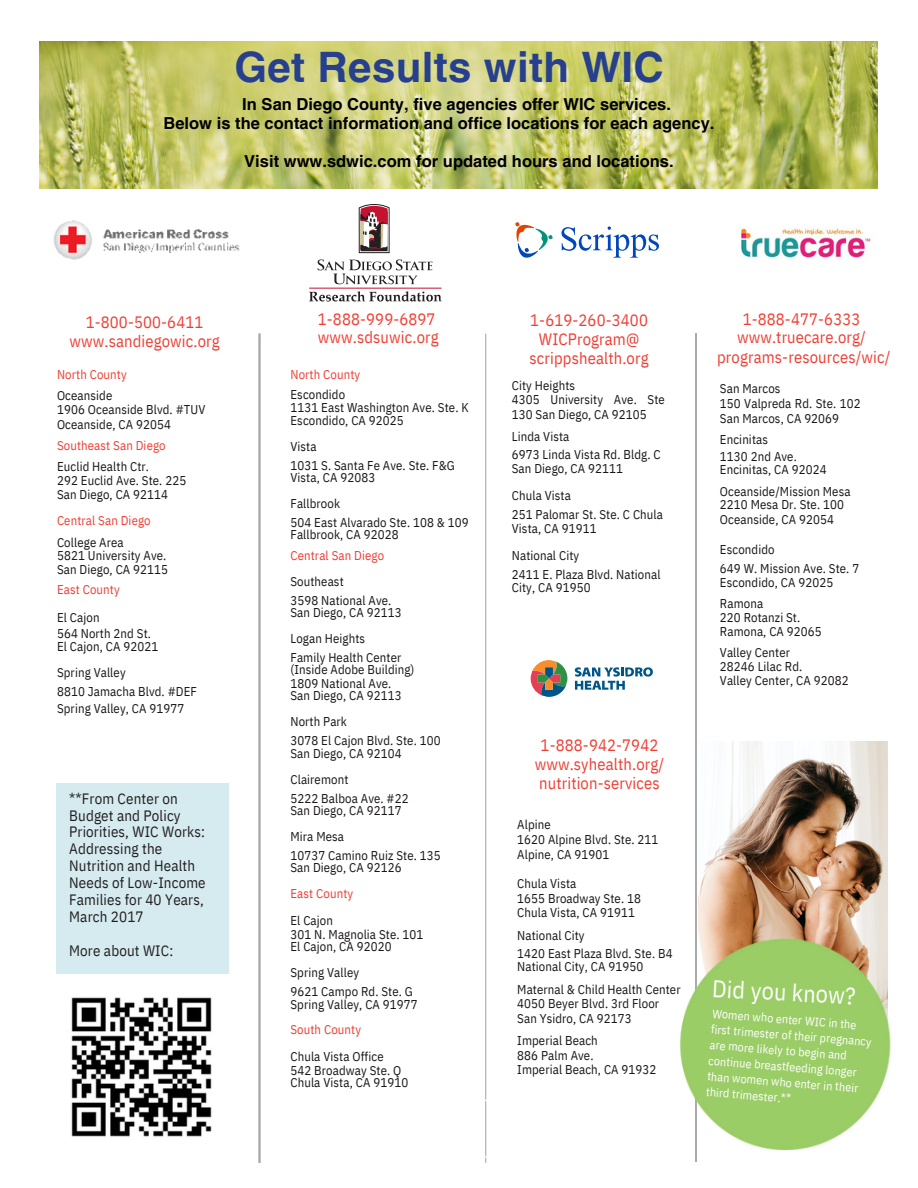
<style>
.page{position:relative;width:918px;height:1188px;background:#fff}
.page>*{position:absolute;margin:0;border:0;box-sizing:border-box;transform-origin:0 0}
.t1{font:700 42px "Helvetica LT Pro";letter-spacing:.01em;color:#26408f}
.t2{font:24px "IBM Plex Sans Cond";color:#fff}
.t3{font:700 16.5px "Helvetica LT Pro";color:#000}
.t4{font:16.5px/18px "IBM Plex Sans Cond";letter-spacing:.01em;color:#ef3f34;text-align:center}
.t5{font:16.5px/19.2px "IBM Plex Sans Cond";letter-spacing:.01em;color:#ef3e34;text-align:center}
.t6{font:15px/16.8px "IBM Plex Sans Cond";letter-spacing:.01em;color:#231f20}
.t7{font:12.75px/14.7px "IBM Plex Sans Cond";letter-spacing:.01em;color:#1a1617}
.t8{font:12.75px "IBM Plex Sans Cond";letter-spacing:.01em;color:#ef3f34}
.t9{font:12.75px "IBM Plex Sans Cond";letter-spacing:.01em;color:#ef3e34}
.t10{font:12px/15.8px "IBM Plex Sans Cond";color:#fff}
</style>
<div class="page">
<img style="left:39px;top:41px;width:838px;height:148px">
<div style="left:56px;top:783px;width:172px;height:191px;background:#d5ebf0"></div>
<hr style="left:485px;top:334px;width:1px;height:829px;background:#aaaaac">
<hr style="left:695px;top:334px;width:2px;height:828px;background:#aaaaac">
<img style="left:699px;top:741px;width:189px;height:191px">
<img style="left:53px;top:220px;width:187px;height:40px">
<img style="left:258px;top:333px;width:3px;height:829px">
<svg style="left:309px;top:291px;width:133px;height:11px"></svg>
<hr style="left:309px;top:288px;width:133px;height:1px;background:#c41230">
<svg style="left:318px;top:204px;width:115px;height:80px"></svg>
<svg style="left:575px;top:667px;width:78px;height:23px"></svg>
<svg style="left:531px;top:660px;width:36px;height:37px"></svg>
<svg style="left:515px;top:222px;width:38px;height:36px"></svg>
<svg style="left:561px;top:226px;width:98px;height:32px"></svg>
<img style="left:485px;top:932px;width:406px;height:231px">
<img style="left:741px;top:228px;width:130px;height:30px">
<img style="left:71px;top:997px;width:141px;height:140px">
<p class="t1" style="left:234px;top:52px;width:431px">Get Results with WIC</p>
<p class="t3" style="left:242px;top:98px;width:430px">In San Diego County, five agencies offer WIC services.</p>
<p class="t3" style="left:163px;top:117px;width:553px">Below is the contact information and office locations for each agency.</p>
<p class="t3" style="left:244px;top:155px;width:431px">Visit www.sdwic.com for updated hours and locations.</p>
<p class="t4" style="left:69px;top:312px;width:152px;line-height:19.2px">1-800-500-6411 www.sandiegowic.org</p>
<p class="t4" style="left:318px;top:310px;width:122px;text-align:left">1-888-999-6897 www.sdsuwic.org</p>
<p class="t5" style="left:530px;top:310px;width:120px">1-619-260-3400<br>WICProgram@ scrippshealth.org</p>
<p class="t8" style="left:290px;top:365px;width:71px">North County</p>
<p class="t7" style="left:290px;top:387px;width:56px">Escondido</p>
<p class="t7" style="left:290px;top:400px;width:180px">1131 East Washington Ave. Ste. K</p>
<p class="t7" style="left:290px;top:412px;width:115px">Escondido, CA 92025</p>
<p class="t7" style="left:290px;top:438px;width:28px">Vista</p>
<p class="t7" style="left:290px;top:457px;width:166px">1031 S. Santa Fe Ave. Ste. F&amp;G</p>
<p class="t7" style="left:290px;top:470px;width:86px">Vista, CA 92083</p>
<p class="t7" style="left:290px;top:496px;width:51px">Fallbrook</p>
<p class="t7" style="left:290px;top:515px;width:180px">504 East Alvarado Ste. 108 &amp; 109</p>
<p class="t7" style="left:290px;top:527px;width:110px">Fallbrook, CA 92028</p>
<p class="t9" style="left:290px;top:547px;width:95px">Central San Diego</p>
<p class="t7" style="left:290px;top:573px;width:55px">Southeast</p>
<p class="t7" style="left:290px;top:592px;width:102px">3598 National Ave.</p>
<p class="t7" style="left:290px;top:605px;width:113px">San Diego, CA 92113</p>
<p class="t7" style="left:290px;top:631px;width:76px">Logan Heights</p>
<p class="t7" style="left:290px;top:650px;width:112px">Family Health Center</p>
<p class="t7" style="left:290px;top:662px;width:126px">(Inside Adobe Building)</p>
<p class="t7" style="left:290px;top:676px;width:102px">1809 National Ave.</p>
<p class="t7" style="left:290px;top:688px;width:113px">San Diego, CA 92113</p>
<p class="t7" style="left:290px;top:714px;width:58px">North Park</p>
<p class="t7" style="left:290px;top:733px;width:152px">3078 El Cajon Blvd. Ste. 100</p>
<p class="t7" style="left:290px;top:745px;width:113px">San Diego, CA 92104</p>
<p class="t7" style="left:290px;top:771px;width:59px">Clairemont</p>
<p class="t7" style="left:290px;top:790px;width:120px">5222 Balboa Ave. #22</p>
<p class="t7" style="left:290px;top:803px;width:113px">San Diego, CA 92117</p>
<p class="t7" style="left:290px;top:829px;width:55px">Mira Mesa</p>
<p class="t7" style="left:290px;top:848px;width:152px">10737 Camino Ruiz Ste. 135</p>
<p class="t7" style="left:290px;top:860px;width:113px">San Diego, CA 92126</p>
<p class="t9" style="left:290px;top:885px;width:64px">East County</p>
<p class="t7" style="left:290px;top:913px;width:44px">El Cajon</p>
<p class="t7" style="left:290px;top:927px;width:134px">301 N. Magnolia Ste. 101</p>
<p class="t7" style="left:290px;top:939px;width:103px">El Cajon, CA 92020</p>
<p class="t7" style="left:290px;top:965px;width:70px">Spring Valley</p>
<p class="t7" style="left:290px;top:984px;width:124px">9621 Campo Rd. Ste. G</p>
<p class="t7" style="left:290px;top:996px;width:129px">Spring Valley, CA 91977</p>
<p class="t9" style="left:290px;top:1021px;width:72px">South County</p>
<p class="t7" style="left:290px;top:1049px;width:95px">Chula Vista Office</p>
<p class="t7" style="left:290px;top:1063px;width:112px">542 Broadway Ste. Q</p>
<p class="t7" style="left:290px;top:1075px;width:119px">Chula Vista, CA 91910</p>
<p class="t8" style="left:57px;top:366px;width:71px">North County</p>
<p class="t7" style="left:57px;top:388px;width:57px">Oceanside</p>
<p class="t7" style="left:57px;top:402px;width:150px">1906 Oceanside Blvd. #TUV</p>
<p class="t7" style="left:57px;top:416px;width:115px">Oceanside, CA 92054</p>
<p class="t8" style="left:57px;top:437px;width:110px">Southeast San Diego</p>
<p class="t7" style="left:57px;top:459px;width:94px">Euclid Health Ctr.</p>
<p class="t7" style="left:57px;top:473px;width:131px">292 Euclid Ave. Ste. 225</p>
<p class="t7" style="left:57px;top:487px;width:113px">San Diego, CA 92114</p>
<p class="t8" style="left:57px;top:512px;width:95px">Central San Diego</p>
<p class="t7" style="left:57px;top:535px;width:68px">College Area</p>
<p class="t7" style="left:57px;top:548px;width:111px">5821 University Ave.</p>
<p class="t7" style="left:57px;top:562px;width:113px">San Diego, CA 92115</p>
<p class="t9" style="left:57px;top:581px;width:64px">East County</p>
<p class="t7" style="left:57px;top:610px;width:44px">El Cajon</p>
<p class="t7" style="left:57px;top:626px;width:95px">564 North 2nd St.</p>
<p class="t7" style="left:57px;top:639px;width:103px">El Cajon, CA 92021</p>
<p class="t7" style="left:57px;top:665px;width:70px">Spring Valley</p>
<p class="t7" style="left:57px;top:684px;width:142px">8810 Jamacha Blvd. #DEF</p>
<p class="t7" style="left:57px;top:701px;width:129px">Spring Valley, CA 91977</p>
<p class="t7" style="left:512px;top:378px;width:65px">City Heights</p>
<p class="t7" style="left:512px;top:392px;width:155px">4305 University Ave. Ste<br>130 San Diego, CA 92105</p>
<p class="t7" style="left:512px;top:429px;width:59px">Linda Vista</p>
<p class="t7" style="left:512px;top:447px;width:150px">6973 Linda Vista Rd. Bldg. C</p>
<p class="t7" style="left:512px;top:461px;width:113px">San Diego, CA 92111</p>
<p class="t7" style="left:512px;top:488px;width:61px">Chula Vista</p>
<p class="t7" style="left:512px;top:507px;width:153px">251 Palomar St. Ste. C Chula</p>
<p class="t7" style="left:512px;top:520px;width:86px">Vista, CA 91911</p>
<p class="t7" style="left:512px;top:547px;width:69px">National City</p>
<p class="t7" style="left:512px;top:567px;width:150px">2411 E. Plaza Blvd. National</p>
<p class="t7" style="left:512px;top:580px;width:80px">City, CA 91950</p>
<p class="t5" style="left:535px;top:735px;width:131px">1-888-942-7942 www.syhealth.org/ nutrition-services</p>
<p class="t6" style="left:69px;top:790px;width:138px">**From Center on<br>Budget and Policy<br>Priorities, WIC Works:<br>Addressing the<br>Nutrition and Health<br>Needs of Low-Income<br>Families for 40 Years,<br>March 2017</p>
<p class="t6" style="left:69px;top:941px;width:106px">More about WIC:</p>
<p class="t7" style="left:517px;top:817px;width:35px">Alpine</p>
<p class="t7" style="left:517px;top:832px;width:143px">1620 Alpine Blvd. Ste. 211</p>
<p class="t7" style="left:517px;top:847px;width:94px">Alpine, CA 91901</p>
<p class="t7" style="left:517px;top:876px;width:61px">Chula Vista</p>
<p class="t7" style="left:517px;top:890px;width:125px">1655 Broadway Ste. 18</p>
<p class="t7" style="left:517px;top:905px;width:119px">Chula Vista, CA 91911</p>
<p class="t7" style="left:517px;top:928px;width:69px">National City</p>
<p class="t7" style="left:517px;top:946px;width:157px">1420 East Plaza Blvd. Ste. B4</p>
<p class="t7" style="left:517px;top:959px;width:128px">National City, CA 91950</p>
<p class="t7" style="left:517px;top:982px;width:165px">Maternal &amp; Child Health Center</p>
<p class="t7" style="left:517px;top:996px;width:143px">4050 Beyer Blvd. 3rd Floor</p>
<p class="t7" style="left:517px;top:1011px;width:116px">San Ysidro, CA 92173</p>
<p class="t7" style="left:517px;top:1033px;width:82px">Imperial Beach</p>
<p class="t7" style="left:517px;top:1048px;width:78px">886 Palm Ave.</p>
<p class="t7" style="left:517px;top:1061px;width:141px">Imperial Beach, CA 91932</p>
<p class="t4" style="left:737px;top:310px;width:130px">1-888-477-6333 www.truecare.org/</p>
<p class="t4" style="left:717px;top:348px;width:175px">programs-resources/wic/</p>
<p class="t7" style="left:720px;top:381px;width:62px">San Marcos</p>
<p class="t7" style="left:720px;top:396px;width:142px">150 Valpreda Rd. Ste. 102<br>San Marcos, CA 92069</p>
<p class="t7" style="left:720px;top:432px;width:50px">Encinitas</p>
<p class="t7" style="left:720px;top:449px;width:78px">1130 2nd Ave.</p>
<p class="t7" style="left:720px;top:462px;width:108px">Encinitas, CA 92024</p>
<p class="t7" style="left:720px;top:484px;width:132px">Oceanside/Mission Mesa</p>
<p class="t7" style="left:720px;top:497px;width:126px">2210 Mesa Dr. Ste. 100</p>
<p class="t7" style="left:720px;top:512px;width:115px">Oceanside, CA 92054</p>
<p class="t7" style="left:720px;top:542px;width:56px">Escondido</p>
<p class="t7" style="left:720px;top:561px;width:141px">649 W. Mission Ave. Ste. 7</p>
<p class="t7" style="left:720px;top:575px;width:115px">Escondido, CA 92025</p>
<p class="t7" style="left:720px;top:596px;width:45px">Ramona</p>
<p class="t7" style="left:720px;top:610px;width:82px">220 Rotanzi St.</p>
<p class="t7" style="left:720px;top:624px;width:103px">Ramona, CA 92065</p>
<p class="t7" style="left:720px;top:645px;width:72px">Valley Center</p>
<p class="t7" style="left:720px;top:659px;width:84px">28246 Lilac Rd.</p>
<p class="t7" style="left:720px;top:673px;width:130px">Valley Center, CA 92082</p>
<p class="t2" style="left:713px;top:972px;width:145px;rotate:3deg">Did you know?</p>
<p class="t10" style="left:713px;top:1005px;width:163px;rotate:5deg">Women who enter WIC in the first trimester of their pregnancy are more likely to begin and continue breastfeeding longer than women who enter in their third trimester.**</p>
</div>
